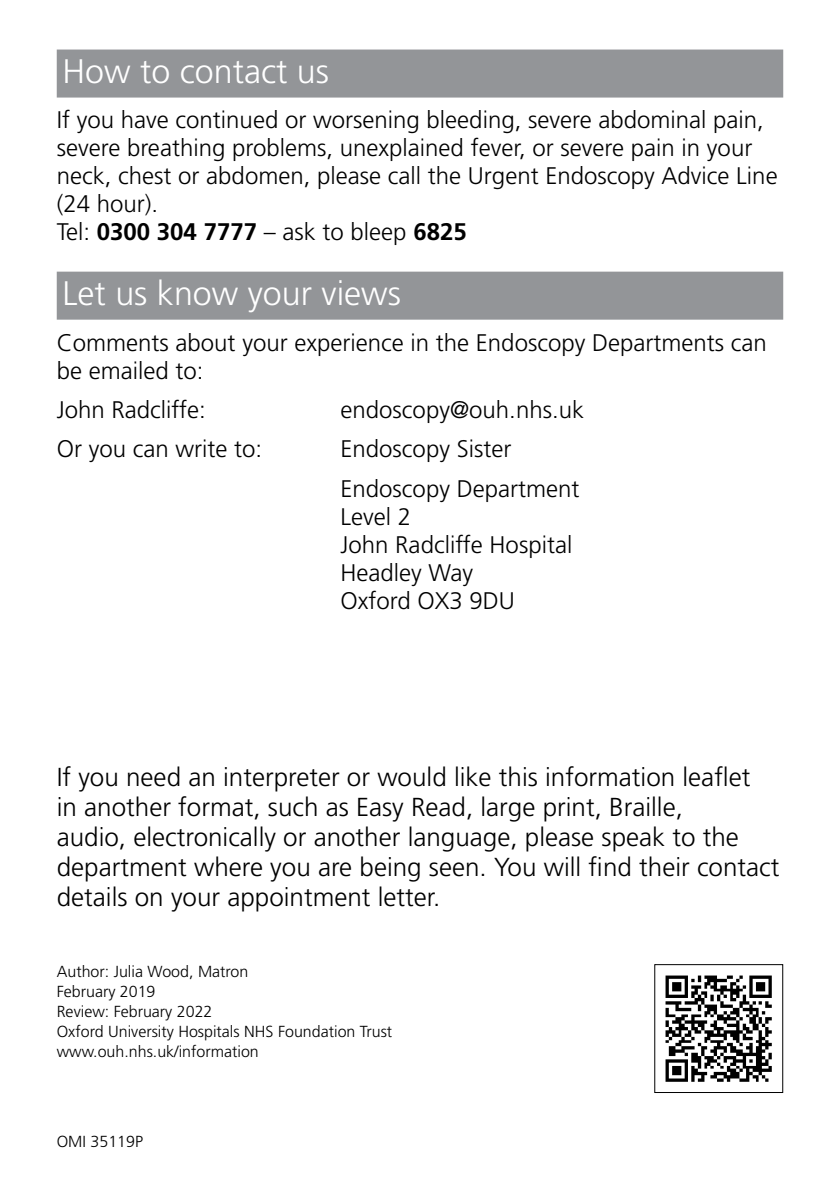
<style>
.page{position:relative;width:840px;height:1191px;background:#fff}
.page>*{position:absolute;margin:0;border:0;box-sizing:border-box;transform-origin:0 0}
.t1{font:300 34px "Frutiger";color:#fff}
.t2{font:300 26px/30px "Frutiger";color:#000}
.t3{font:300 24px/28px "Frutiger";color:#000}
.t4{font:300 16px/20px "Frutiger";color:#000}
.s1{font-weight:700}
</style>
<div class="page">
<div style="left:57px;top:50px;width:725px;height:48px;background:#939598"></div>
<div style="left:57px;top:272px;width:725px;height:48px;background:#939598"></div>
<img style="left:665px;top:975px;width:107px;height:107px">
<div style="left:654px;top:964px;width:128px;height:129px;border:1px solid #000"></div>
<h1 class="t1" style="left:62px;top:52px;width:268px">How to contact us</h1>
<p class="t3" style="left:57px;top:106px;width:722px">If you have continued or worsening bleeding, severe abdominal pain, severe breathing problems, unexplained fever, or severe pain in your neck, chest or abdomen, please call the Urgent Endoscopy Advice Line (24 hour).<br>Tel: <span class="s1">0300 304 7777</span> – ask to bleep <span class="s1">6825</span></p>
<h1 class="t1" style="left:62px;top:274px;width:340px">Let us know your views</h1>
<p class="t3" style="left:57px;top:328px;width:711px">Comments about your experience in the Endoscopy Departments can be emailed to:</p>
<p class="t3" style="left:57px;top:395px;width:150px">John Radcliffe:</p>
<p class="t3" style="left:340px;top:395px;width:245px">endoscopy@ouh.nhs.uk</p>
<p class="t3" style="left:57px;top:435px;width:207px">Or you can write to:</p>
<p class="t3" style="left:340px;top:429px;width:240px;line-height:39.4px">Endoscopy Sister<br>Endoscopy Department</p>
<p class="t3" style="left:340px;top:502px;width:233px">Level 2<br>John Radcliffe Hospital<br>Headley Way<br>Oxford OX3 9DU</p>
<p class="t2" style="left:57px;top:762px;width:723px">If you need an interpreter or would like this information leaflet<br>in another format, such as Easy Read, large print, Braille,<br>audio, electronically or another language, please speak to the department where you are being seen. You will find their contact details on your appointment letter.</p>
<p class="t4" style="left:57px;top:961px;width:337px">Author: Julia Wood, Matron<br>February 2019<br>Review: February 2022<br>Oxford University Hospitals NHS Foundation Trust www.ouh.nhs.uk/information</p>
<p class="t4" style="left:57px;top:1131px;width:88px">OMI 35119P</p>
</div>
